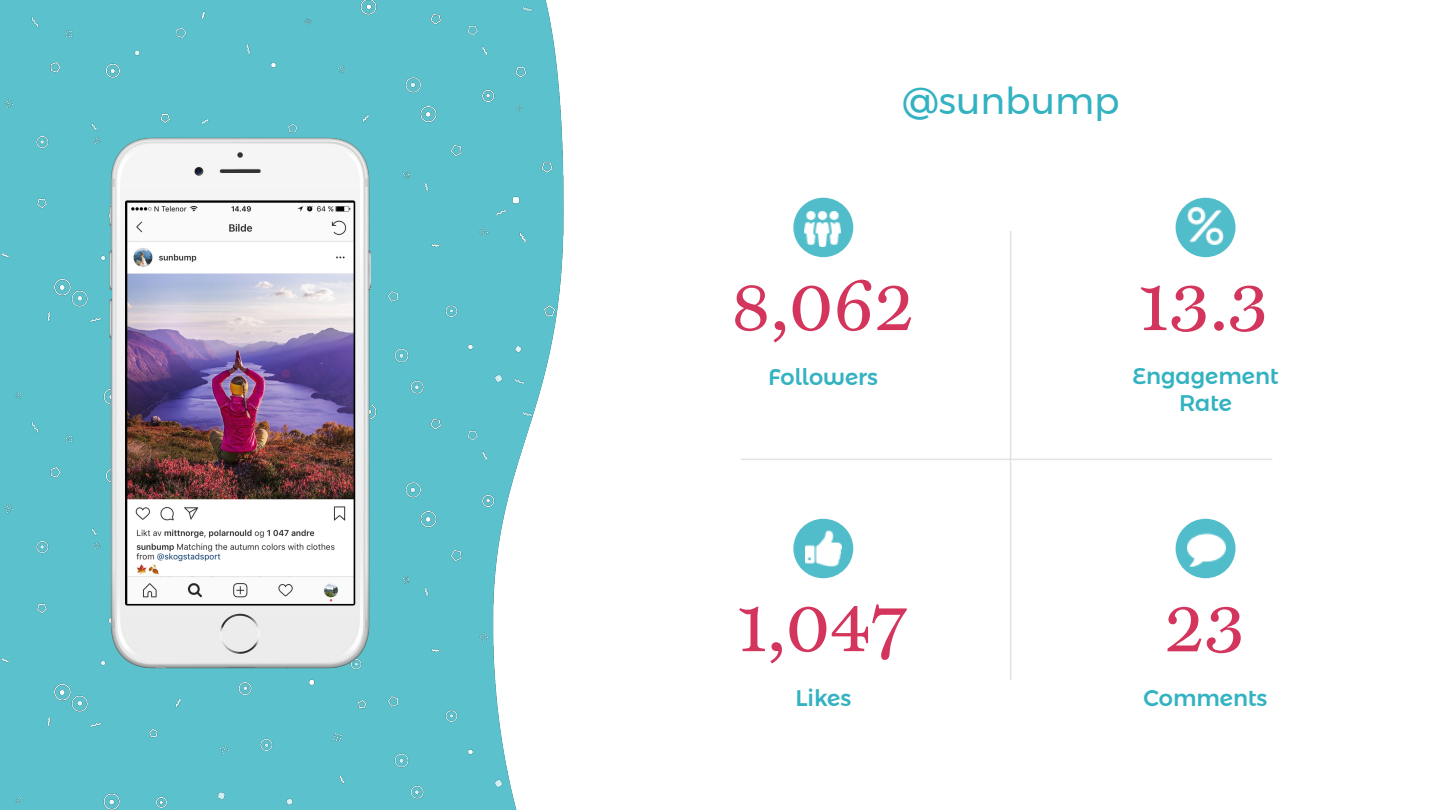
<style>
.page{position:relative;width:1440px;height:810px;background:#fff}
.page>*{position:absolute;margin:0;border:0;box-sizing:border-box;transform-origin:0 0}
.t1{font:72px "Miller Text Roman";color:#d3355d}
.t2{font:37.5px "Montserrat Alternates";color:#33b2c1}
.t3{font:500 22.5px "Montserrat Alternates";color:#33b2c1}
</style>
<div class="page">
<div style="left:0;top:0;width:477px;height:810px;background:#5bc2cd"></div>
<hr style="left:1010px;top:231px;width:1px;height:449px;background:#ddd">
<hr style="left:741px;top:459px;width:531px;height:1px;background:#ddd">
<img style="left:25px;top:84px;width:446px;height:654px">
<img style="left:477px;top:0;width:87px;height:810px">
<div style="left:794px;top:198px;width:58px;height:58px;background:#52bdca;border-radius:50%"></div>
<div style="left:793px;top:198px;width:60px;height:59px;border:2px solid #33b2c1;border-radius:50%"></div>
<img style="left:804px;top:211px;width:36px;height:36px">
<div style="left:794px;top:520px;width:58px;height:58px;background:#52bdca;border-radius:50%"></div>
<div style="left:793px;top:519px;width:60px;height:59px;border:2px solid #33b2c1;border-radius:50%"></div>
<img style="left:805px;top:530px;width:36px;height:37px">
<div style="left:1176px;top:198px;width:58px;height:58px;background:#52bdca;border-radius:50%"></div>
<div style="left:1175px;top:198px;width:60px;height:59px;border:2px solid #33b2c1;border-radius:50%"></div>
<div style="left:1176px;top:520px;width:58px;height:58px;background:#52bdca;border-radius:50%"></div>
<div style="left:1175px;top:519px;width:60px;height:59px;border:2px solid #33b2c1;border-radius:50%"></div>
<img style="left:1188px;top:534px;width:38px;height:33px">
<img style="left:1187px;top:208px;width:36px;height:36px">
<p class="t2" style="left:902px;top:72px;width:219px">@sunbump</p>
<p class="t1" style="left:731px;top:263px;width:185px">8,062</p>
<p class="t3" style="left:768px;top:359px;width:111px">Followers</p>
<p class="t1" style="left:1138px;top:263px;width:131px">13.3</p>
<p class="t3" style="left:1132px;top:359px;width:147px">Engagement</p>
<p class="t3" style="left:1179px;top:386px;width:55px">Rate</p>
<p class="t1" style="left:737px;top:584px;width:170px">1,047</p>
<p class="t3" style="left:795px;top:680px;width:57px">Likes</p>
<p class="t1" style="left:1164px;top:584px;width:82px">23</p>
<p class="t3" style="left:1143px;top:680px;width:125px">Comments</p>
</div>
